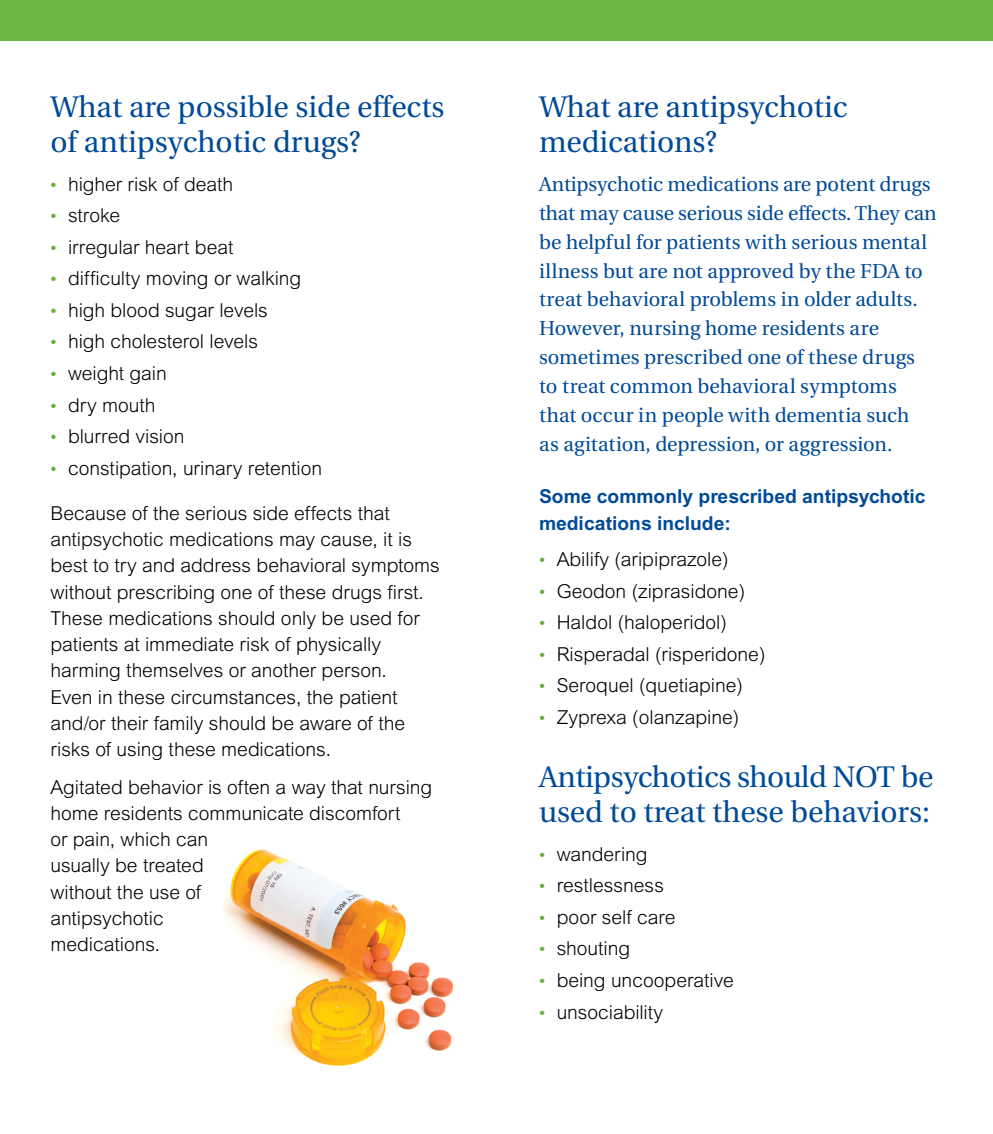
<style>
.page{position:relative;width:993px;height:1134px;background:#fff}
.page>*{position:absolute;margin:0;border:0;box-sizing:border-box;transform-origin:0 0}
.Heading_1{font:29.75px/35px "Utopia";color:#004a97}
.Body_copy{font:20.12px/28.9px "Utopia";letter-spacing:-.005em;color:#004a97}
.Body_copy-2{font:300 19.25px/26.2px "Arial";color:#000}
.Heading_2{font:700 19.25px/27.1px "Arial";color:#004a97}
.s1{font-weight:400;font-size:17.5px;color:#67ae3e}
</style>
<div class="page">
<div style="left:0;top:0;width:504px;height:40px;background:#6cb741"></div>
<img style="left:224px;top:849px;width:229px;height:217px">
<div style="left:472px;top:0;width:520px;height:40px;background:#6cb741"></div>
<p class="Heading_1" style="left:50px;top:90px;width:395px">What are possible side effects of antipsychotic drugs?</p>
<p class="Body_copy-2" style="left:50px;top:171px;width:184px"><span class="s1">•</span> higher risk of death</p>
<p class="Body_copy-2" style="left:50px;top:202px;width:71px"><span class="s1">•</span> stroke</p>
<p class="Body_copy-2" style="left:50px;top:234px;width:184px"><span class="s1">•</span> irregular heart beat</p>
<p class="Body_copy-2" style="left:50px;top:265px;width:252px"><span class="s1">•</span> difficulty moving or walking</p>
<p class="Body_copy-2" style="left:50px;top:297px;width:219px"><span class="s1">•</span> high blood sugar levels</p>
<p class="Body_copy-2" style="left:50px;top:329px;width:209px"><span class="s1">•</span> high cholesterol levels</p>
<p class="Body_copy-2" style="left:50px;top:360px;width:118px"><span class="s1">•</span> weight gain</p>
<p class="Body_copy-2" style="left:50px;top:392px;width:107px"><span class="s1">•</span> dry mouth</p>
<p class="Body_copy-2" style="left:50px;top:423px;width:136px"><span class="s1">•</span> blurred vision</p>
<p class="Body_copy-2" style="left:50px;top:455px;width:273px"><span class="s1">•</span> constipation, urinary retention</p>
<p class="Body_copy-2" style="left:50px;top:500px;width:390px">Because of the serious side effects that antipsychotic medications may cause, it is best to try and address behavioral symptoms without prescribing one of these drugs first.<br>These medications should only be used for patients at immediate risk of physically harming themselves or another person.<br>Even in these circumstances, the patient and/or their family should be aware of the risks of using these medications.</p>
<p class="Body_copy-2" style="left:50px;top:774px;width:383px">Agitated behavior is often a way that nursing home residents communicate discomfort<br>or pain, which can<br>usually be treated<br>without the use of<br>antipsychotic<br>medications.</p>
<p class="Heading_1" style="left:539px;top:90px;width:310px">What are antipsychotic medications?</p>
<p class="Body_copy" style="left:539px;top:170px;width:399px">Antipsychotic medications are potent drugs that may cause serious side effects. They can be helpful for patients with serious mental illness but are not approved by the FDA to treat behavioral problems in older adults.<br>However, nursing home residents are sometimes prescribed one of these drugs to treat common behavioral symptoms that occur in people with dementia such<br>as agitation, depression, or aggression.</p>
<p class="Heading_2" style="left:539px;top:482px;width:388px">Some commonly prescribed antipsychotic medications include:</p>
<p class="Body_copy-2" style="left:539px;top:546px;width:191px"><span class="s1">•</span> Abilify (aripiprazole)</p>
<p class="Body_copy-2" style="left:539px;top:578px;width:207px"><span class="s1">•</span> Geodon (ziprasidone)</p>
<p class="Body_copy-2" style="left:539px;top:609px;width:189px"><span class="s1">•</span> Haldol (haloperidol)</p>
<p class="Body_copy-2" style="left:539px;top:641px;width:228px"><span class="s1">•</span> Risperadal (risperidone)</p>
<p class="Body_copy-2" style="left:539px;top:672px;width:205px"><span class="s1">•</span> Seroquel (quetiapine)</p>
<p class="Body_copy-2" style="left:539px;top:704px;width:202px"><span class="s1">•</span> Zyprexa (olanzapine)</p>
<p class="Heading_1" style="left:539px;top:760px;width:396px">Antipsychotics should NOT be used to treat these behaviors:</p>
<p class="Body_copy-2" style="left:539px;top:841px;width:110px"><span class="s1">•</span> wandering</p>
<p class="Body_copy-2" style="left:539px;top:872px;width:126px"><span class="s1">•</span> restlessness</p>
<p class="Body_copy-2" style="left:539px;top:904px;width:138px"><span class="s1">•</span> poor self care</p>
<p class="Body_copy-2" style="left:539px;top:935px;width:93px"><span class="s1">•</span> shouting</p>
<p class="Body_copy-2" style="left:539px;top:967px;width:196px"><span class="s1">•</span> being uncooperative</p>
<p class="Body_copy-2" style="left:539px;top:999px;width:126px"><span class="s1">•</span> unsociability</p>
</div>
